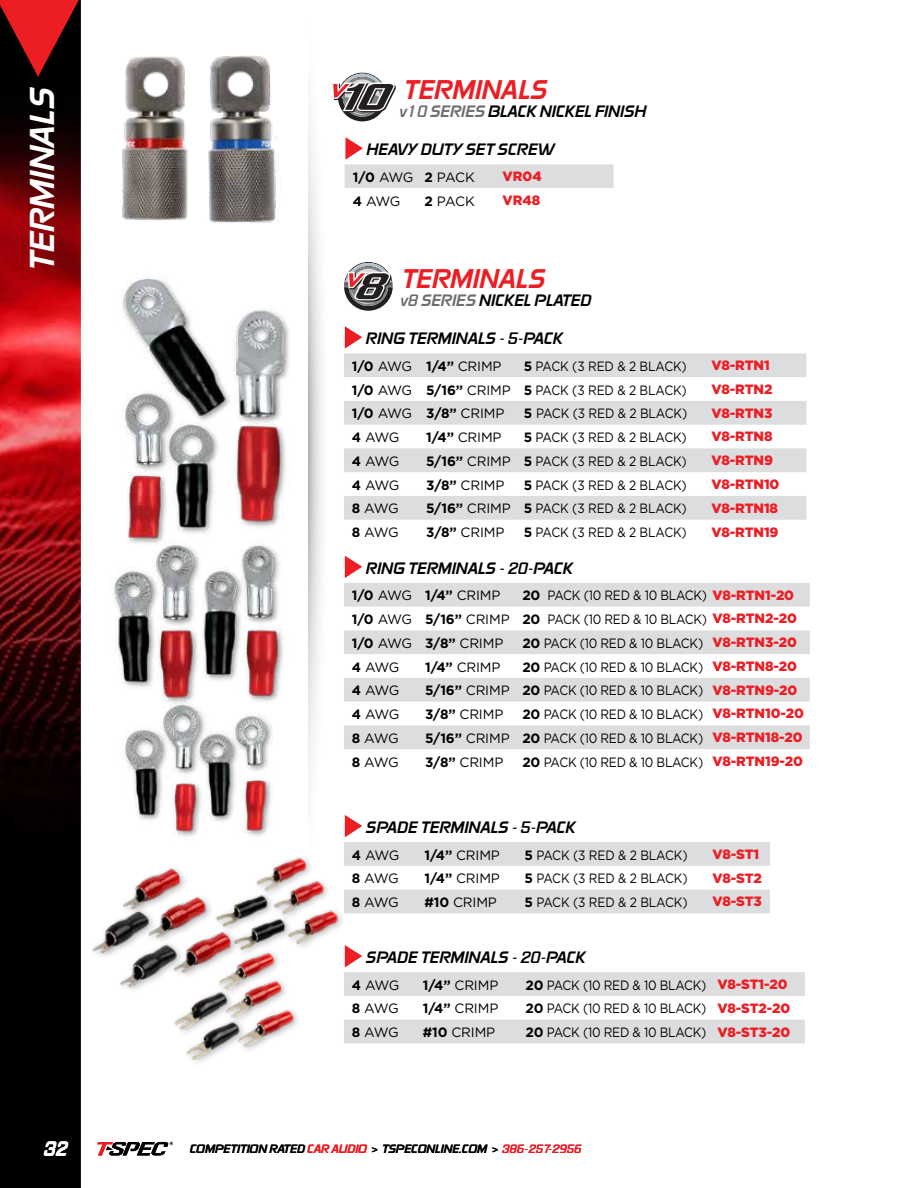
<style>
.page{position:relative;width:918px;height:1188px;background:#fff}
.page>*{position:absolute;margin:0;border:0;box-sizing:border-box;transform-origin:0 0}
.t1{font:34.5px "Mirth";color:#fff}
.t2{font:27px "Mirth";color:#ed1d24}
.t3{font:19.5px "Mirth";color:#fff}
.t4{font:16.5px "Mirth";color:#000}
.t5{font:13.5px/23.7px "Gotham";letter-spacing:-.02em;color:#000;scale:.89 1}
.t6{font:13.5px "Gotham";letter-spacing:-.02em;color:#000}
.t7{font:900 13.5px "Gotham";letter-spacing:-.01em;color:#ed1d24}
.t8{font:13.5px "Gotham HTF";letter-spacing:-.02em;color:#000;scale:.89 1}
.t9{font:13.5px "Gotham HTF";letter-spacing:-.02em;color:#000}
.t10{font:700 13.5px "Gotham";color:#000}
.t11{font:12px "Mirth";color:#000}
.s1{color:#6d6e71}
.s2{font-family:"Gotham";font-weight:700}
.s3{font-weight:700}
.s4{font-weight:400}
.s5{font-family:"Gotham HTF";font-weight:400}
.s6{font-weight:900;color:#ed1d24}
.s7{font-family:"Gotham";font-weight:900;color:#ed1d24}
.s8{color:#ed1d24}
</style>
<div class="page">
<img style="left:0;top:0;width:81px;height:1188px">
<svg style="left:97px;top:1142px;width:76px;height:13px"></svg>
<img style="left:122px;top:55px;width:155px;height:168px">
<img style="left:113px;top:277px;width:176px;height:560px">
<img style="left:92px;top:868px;width:118px;height:122px">
<img style="left:210px;top:857px;width:132px;height:80px">
<img style="left:154px;top:924px;width:166px;height:139px">
<svg style="left:345px;top:137px;width:269px;height:51px"></svg>
<svg style="left:344px;top:353px;width:462px;height:167px;fill:#dcddde"></svg>
<svg style="left:345px;top:326px;width:17px;height:23px"></svg>
<svg style="left:344px;top:583px;width:466px;height:166px;fill:#dcddde"></svg>
<svg style="left:345px;top:556px;width:17px;height:22px"></svg>
<svg style="left:344px;top:815px;width:426px;height:98px"></svg>
<svg style="left:344px;top:945px;width:461px;height:98px"></svg>
<svg style="left:333px;top:73px;width:63px;height:48px"></svg>
<svg style="left:344px;top:262px;width:49px;height:49px"></svg>
<svg style="left:0;top:0;width:79px;height:77px;background:#790e12"></svg>
<h1 class="t1" style="left:21px;top:271px;width:185px;rotate:-90deg">TERMINALS</h1>
<h2 class="t2" style="left:404px;top:74px;width:145px">TERMINALS</h2>
<p class="t4" style="left:399px;top:102px;width:249px"><span class="s1">v10 SERIES</span> BLACK NICKEL FINISH</p>
<p class="t4" style="left:367px;top:140px;width:189px">HEAVY DUTY SET SCREW</p>
<p class="t9" style="left:353px;top:170px;width:124px"><span class="s2">1/0</span> AWG <span class="s2">2</span> PACK</p>
<p class="t7" style="left:503px;top:169px;width:41px">VR04</p>
<p class="t6" style="left:353px;top:193px;width:49px"><span class="s3">4</span> AWG</p>
<p class="t9" style="left:424px;top:193px;width:52px"><span class="s2">2</span> PACK</p>
<p class="t7" style="left:503px;top:192px;width:39px">VR48</p>
<h2 class="t2" style="left:402px;top:263px;width:145px">TERMINALS</h2>
<p class="t4" style="left:400px;top:291px;width:193px"><span class="s1">v8 SERIES</span> NICKEL PLATED</p>
<p class="t4" style="left:366px;top:329px;width:199px">RING TERMINALS - 5-PACK</p>
<p class="t10" style="left:352px;top:358px;width:151px">1/0 <span class="s4">AWG</span> 1/4” <span class="s5">CRIMP</span></p>
<p class="t5" style="left:524px;top:354px;width:185px"><span class="s3">5</span> PACK (3 RED &amp; 2 BLACK)</p>
<p class="t7" style="left:711px;top:358px;width:60px">V8-RTN1</p>
<p class="t6" style="left:352px;top:382px;width:337px"><span class="s3">1/0</span> AWG <span class="s3">5/16”</span> CRIMP <span class="s3">5</span> PACK (3 RED &amp; 2 BLACK)</p>
<p class="t7" style="left:711px;top:381px;width:63px">V8-RTN2</p>
<p class="t6" style="left:352px;top:406px;width:154px"><span class="s3">1/0</span> AWG <span class="s3">3/8”</span> CRIMP</p>
<p class="t5" style="left:524px;top:402px;width:185px"><span class="s3">5</span> PACK (3 RED &amp; 2 BLACK)</p>
<p class="t7" style="left:711px;top:405px;width:63px">V8-RTN3</p>
<p class="t6" style="left:352px;top:430px;width:49px"><span class="s3">4</span> AWG</p>
<p class="t6" style="left:426px;top:430px;width:77px"><span class="s3">1/4”</span> CRIMP</p>
<p class="t5" style="left:524px;top:425px;width:185px"><span class="s3">5</span> PACK (3 RED &amp; 2 BLACK)</p>
<p class="t7" style="left:711px;top:429px;width:63px">V8-RTN8</p>
<p class="t6" style="left:352px;top:454px;width:49px"><span class="s3">4</span> AWG</p>
<p class="t6" style="left:426px;top:454px;width:262px"><span class="s3">5/16”</span> CRIMP <span class="s3">5</span> PACK (3 RED &amp; 2 BLACK)</p>
<p class="t7" style="left:711px;top:453px;width:63px">V8-RTN9</p>
<p class="t6" style="left:352px;top:477px;width:49px"><span class="s3">4</span> AWG</p>
<p class="t6" style="left:426px;top:477px;width:80px"><span class="s3">3/8”</span> CRIMP</p>
<p class="t5" style="left:524px;top:473px;width:185px"><span class="s3">5</span> PACK (3 RED &amp; 2 BLACK)</p>
<p class="t7" style="left:711px;top:476px;width:70px">V8-RTN10</p>
<p class="t6" style="left:352px;top:501px;width:48px"><span class="s3">8</span> AWG</p>
<p class="t6" style="left:426px;top:501px;width:262px"><span class="s3">5/16”</span> CRIMP <span class="s3">5</span> PACK (3 RED &amp; 2 BLACK)</p>
<p class="t7" style="left:711px;top:500px;width:68px">V8-RTN18</p>
<p class="t6" style="left:352px;top:525px;width:48px"><span class="s3">8</span> AWG</p>
<p class="t6" style="left:426px;top:525px;width:80px"><span class="s3">3/8”</span> CRIMP</p>
<p class="t8" style="left:524px;top:525px;width:185px"><span class="s2">5</span> PACK (3 RED &amp; 2 BLACK)</p>
<p class="t7" style="left:711px;top:524px;width:69px">V8-RTN19</p>
<p class="t4" style="left:366px;top:558px;width:209px">RING TERMINALS - 20-PACK</p>
<p class="t6" style="left:352px;top:588px;width:150px"><span class="s3">1/0</span> AWG <span class="s3">1/4”</span> CRIMP</p>
<p class="t5" style="left:352px;top:584px;width:502px;text-indent:171px"><span class="s3">20</span> PACK (10 RED &amp; 10 BLACK) <span class="s6">V8-RTN1-20<br></span><span class="s3">1/0</span> AWG <span class="s3">5/16”</span> CRIMP <span class="s3">20</span> PACK (10 RED &amp; 10 BLACK) <span class="s6">V8-RTN2-20<br></span><span class="s3">1/0</span> AWG <span class="s3">3/8”</span> CRIMP</p>
<p class="t5" style="left:522px;top:631px;width:310px"><span class="s3">20</span> PACK (10 RED &amp; 10 BLACK) <span class="s6">V8-RTN3-20</span></p>
<p class="t6" style="left:352px;top:659px;width:49px"><span class="s3">4</span> AWG</p>
<p class="t6" style="left:425px;top:659px;width:77px"><span class="s3">1/4”</span> CRIMP</p>
<p class="t5" style="left:522px;top:655px;width:310px"><span class="s3">20</span> PACK (10 RED &amp; 10 BLACK) <span class="s6">V8-RTN8-20</span></p>
<p class="t6" style="left:352px;top:683px;width:49px"><span class="s3">4</span> AWG</p>
<p class="t6" style="left:425px;top:683px;width:374px"><span class="s3">5/16”</span> CRIMP <span class="s3">20</span> PACK (10 RED &amp; 10 BLACK) <span class="s6">V8-RTN9-20</span></p>
<p class="t6" style="left:352px;top:707px;width:49px"><span class="s3">4</span> AWG</p>
<p class="t6" style="left:425px;top:707px;width:80px"><span class="s3">3/8”</span> CRIMP</p>
<p class="t5" style="left:522px;top:702px;width:318px"><span class="s3">20</span> PACK (10 RED &amp; 10 BLACK) <span class="s6">V8-RTN10-20</span></p>
<p class="t6" style="left:352px;top:731px;width:48px"><span class="s3">8</span> AWG</p>
<p class="t6" style="left:425px;top:731px;width:379px"><span class="s3">5/16”</span> CRIMP <span class="s3">20</span> PACK (10 RED &amp; 10 BLACK) <span class="s6">V8-RTN18-20</span></p>
<p class="t6" style="left:352px;top:754px;width:48px"><span class="s3">8</span> AWG</p>
<p class="t6" style="left:425px;top:754px;width:80px"><span class="s3">3/8”</span> CRIMP</p>
<p class="t5" style="left:522px;top:750px;width:317px"><span class="s3">20</span> PACK (10 RED &amp; 10 BLACK) <span class="s6">V8-RTN19-20</span></p>
<p class="t4" style="left:366px;top:817px;width:211px">SPADE TERMINALS - 5-PACK</p>
<p class="t6" style="left:352px;top:847px;width:49px"><span class="s3">4</span> AWG</p>
<p class="t6" style="left:425px;top:847px;width:77px"><span class="s3">1/4”</span> CRIMP</p>
<p class="t5" style="left:525px;top:843px;width:185px"><span class="s3">5</span> PACK (3 RED &amp; 2 BLACK)</p>
<p class="t7" style="left:712px;top:846px;width:48px">V8-ST1</p>
<p class="t6" style="left:352px;top:871px;width:48px"><span class="s3">8</span> AWG</p>
<p class="t6" style="left:425px;top:871px;width:77px"><span class="s3">1/4”</span> CRIMP</p>
<p class="t5" style="left:525px;top:866px;width:185px"><span class="s3">5</span> PACK (3 RED &amp; 2 BLACK)</p>
<p class="t7" style="left:712px;top:870px;width:51px">V8-ST2</p>
<p class="t6" style="left:352px;top:895px;width:48px"><span class="s3">8</span> AWG</p>
<p class="t6" style="left:425px;top:895px;width:74px"><span class="s3">#10</span> CRIMP</p>
<p class="t8" style="left:525px;top:895px;width:185px"><span class="s2">5</span> PACK (3 RED &amp; 2 BLACK)</p>
<p class="t7" style="left:712px;top:894px;width:51px">V8-ST3</p>
<p class="t4" style="left:366px;top:947px;width:221px">SPADE TERMINALS - 20-PACK</p>
<p class="t6" style="left:352px;top:977px;width:49px"><span class="s3">4</span> AWG</p>
<p class="t6" style="left:423px;top:977px;width:77px"><span class="s3">1/4”</span> CRIMP</p>
<p class="t5" style="left:526px;top:973px;width:296px"><span class="s3">20</span> PACK (10 RED &amp; 10 BLACK) <span class="s6">V8-ST1-20</span></p>
<p class="t6" style="left:352px;top:1001px;width:48px"><span class="s3">8</span> AWG</p>
<p class="t6" style="left:423px;top:1001px;width:77px"><span class="s3">1/4”</span> CRIMP</p>
<p class="t5" style="left:526px;top:997px;width:299px"><span class="s3">20</span> PACK (10 RED &amp; 10 BLACK) <span class="s6">V8-ST2-20</span></p>
<p class="t6" style="left:352px;top:1025px;width:48px"><span class="s3">8</span> AWG</p>
<p class="t6" style="left:423px;top:1025px;width:74px"><span class="s3">#10</span> CRIMP</p>
<p class="t8" style="left:526px;top:1025px;width:299px"><span class="s2">20</span> PACK (10 RED &amp; 10 BLACK) <span class="s7">V8-ST3-20</span></p>
<h3 class="t3" style="left:44px;top:1137px;width:25px">32</h3>
<p class="t11" style="left:190px;top:1142px;width:393px">COMPETITION RATED <span class="s8">CAR AUDIO</span> &gt; TSPECONLINE.COM &gt; <span class="s8">386-257-2956</span></p>
</div>
